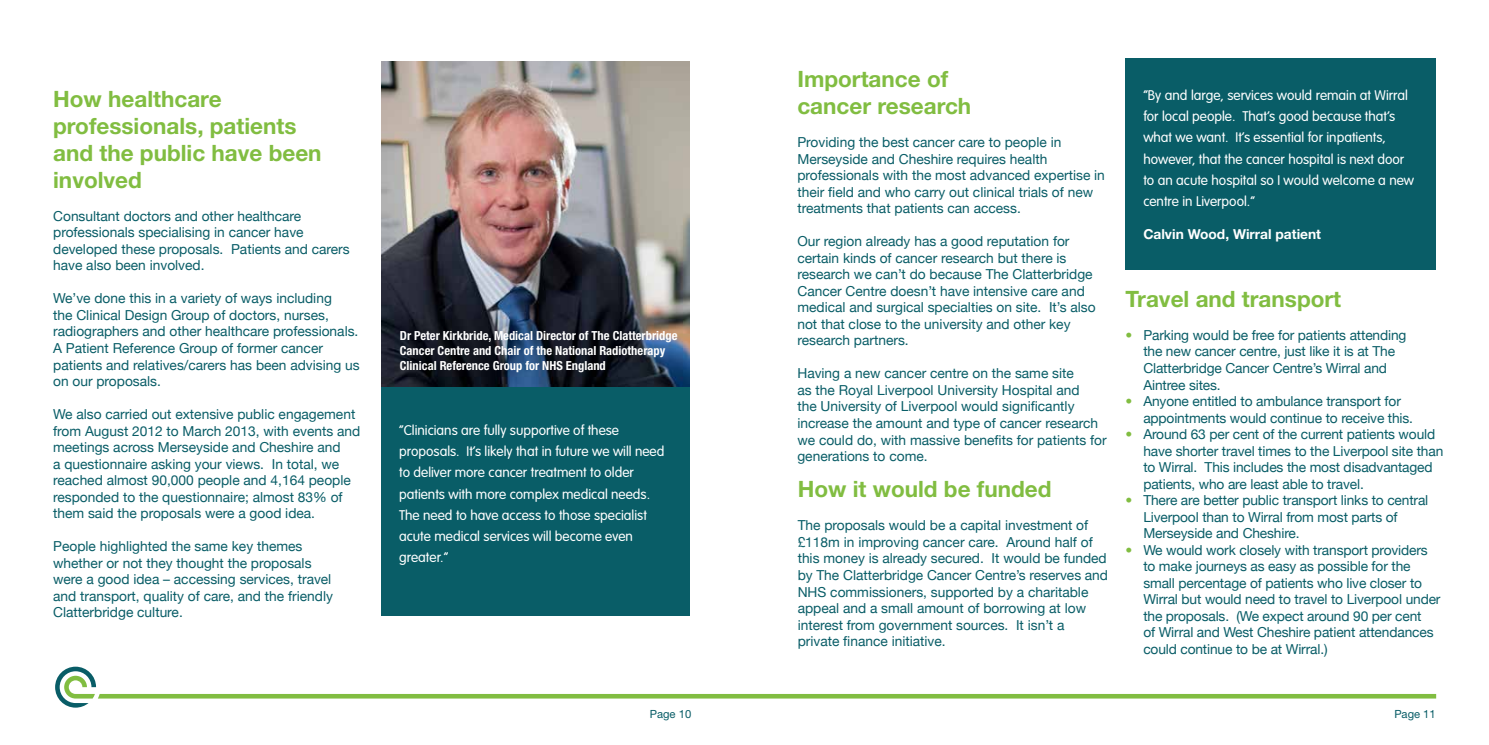
<style>
.page{position:relative;width:1489px;height:745px;background:#fff}
.page>*{position:absolute;margin:0;border:0;box-sizing:border-box;transform-origin:0 0}
.t1{font:700 22.5px/27px "Helvetica Neue";color:#81bd41}
.t2{font:13.75px/16.5px "Helvetica Neue";color:#095d67}
.t3{font:300 13.75px/21.2px "VAG Rounded";color:#fff}
.t4{font:700 13.75px "Helvetica Neue";color:#fff}
.t5{font:700 condensed 12.5px/15px "Helvetica Neue";color:#fff}
.t6{font:11.25px "Helvetica Neue";color:#095d67}
.s1{font-weight:700;color:#81bd41}
</style>
<div class="page">
<svg style="left:55px;top:666px;width:1380px;height:41px"></svg>
<div style="left:1125px;top:58px;width:310px;height:212px;background:#095d67"></div>
<img style="left:381px;top:61px;width:308px;height:326px">
<div style="left:381px;top:387px;width:308px;height:228px;background:#095d67"></div>
<h1 class="t1" style="left:53px;top:85px;width:270px">How healthcare professionals, patients and the public have been involved</h1>
<p class="t2" style="left:53px;top:206px;width:298px">Consultant doctors and other healthcare professionals specialising in cancer have developed these proposals. Patients and carers have also been involved.</p>
<p class="t2" style="left:53px;top:289px;width:308px">We’ve done this in a variety of ways including<br>the Clinical Design Group of doctors, nurses, radiographers and other healthcare professionals.<br>A Patient Reference Group of former cancer patients and relatives/carers has been advising us on our proposals.</p>
<p class="t2" style="left:53px;top:404px;width:308px">We also carried out extensive public engagement from August 2012 to March 2013, with events and meetings across Merseyside and Cheshire and<br>a questionnaire asking your views. In total, we reached almost 90,000 people and 4,164 people responded to the questionnaire; almost 83% of them said the proposals were a good idea.</p>
<p class="t2" style="left:53px;top:536px;width:281px">People highlighted the same key themes whether or not they thought the proposals were a good idea – accessing services, travel and transport, quality of care, and the friendly Clatterbridge culture.</p>
<p class="t5" style="left:400px;top:328px;width:279px">Dr Peter Kirkbride, Medical Director of The Clatterbridge<br>Cancer Centre and Chair of the National Radiotherapy<br>Clinical Reference Group for NHS England</p>
<p class="t3" style="left:399px;top:419px;width:267px">“Clinicians are fully supportive of these proposals. It’s likely that in future we will need to deliver more cancer treatment to older patients with more complex medical needs.<br>The need to have access to those specialist acute medical services will become even greater.”</p>
<h1 class="t1" style="left:797px;top:65px;width:175px">Importance of cancer research</h1>
<p class="t2" style="left:797px;top:133px;width:309px">Providing the best cancer care to people in Merseyside and Cheshire requires health professionals with the most advanced expertise in their field and who carry out clinical trials of new treatments that patients can access.</p>
<p class="t2" style="left:797px;top:232px;width:300px">Our region already has a good reputation for certain kinds of cancer research but there is research we can’t do because The Clatterbridge Cancer Centre doesn’t have intensive care and medical and surgical specialties on site. It’s also not that close to the university and other key research partners.</p>
<p class="t2" style="left:797px;top:364px;width:311px">Having a new cancer centre on the same site<br>as the Royal Liverpool University Hospital and<br>the University of Liverpool would significantly increase the amount and type of cancer research we could do, with massive benefits for patients for generations to come.</p>
<h1 class="t1" style="left:797px;top:475px;width:255px">How it would be funded</h1>
<p class="t2" style="left:797px;top:516px;width:312px">The proposals would be a capital investment of £118m in improving cancer care. Around half of this money is already secured. It would be funded by The Clatterbridge Cancer Centre’s reserves and NHS commissioners, supported by a charitable appeal and a small amount of borrowing at low interest from government sources. It isn’t a private finance initiative.</p>
<p class="t3" style="left:1143px;top:84px;width:272px">“By and large, services would remain at Wirral for local people. That’s good because that’s what we want. It’s essential for inpatients, however, that the cancer hospital is next door to an acute hospital so I would welcome a new centre in Liverpool.”</p>
<p class="t4" style="left:1143px;top:225px;width:179px">Calvin Wood, Wirral patient</p>
<h1 class="t1" style="left:1125px;top:285px;width:217px">Travel and transport</h1>
<p class="t2" style="left:1143px;top:325px;width:265px;text-indent:-18px"><span class="s1">•</span> Parking would be free for patients attending the new cancer centre, just like it is at The Clatterbridge Cancer Centre’s Wirral and Aintree sites.</p>
<p class="t2" style="left:1143px;top:391px;width:271px;text-indent:-18px"><span class="s1">•</span> Anyone entitled to ambulance transport for appointments would continue to receive this.</p>
<p class="t2" style="left:1143px;top:424px;width:301px;text-indent:-18px"><span class="s1">•</span> Around 63 per cent of the current patients would have shorter travel times to the Liverpool site than to Wirral. This includes the most disadvantaged patients, who are least able to travel.</p>
<p class="t2" style="left:1143px;top:490px;width:286px;text-indent:-18px"><span class="s1">•</span> There are better public transport links to central<br>Liverpool than to Wirral from most parts of<br>Merseyside and Cheshire.</p>
<p class="t2" style="left:1143px;top:540px;width:299px;text-indent:-18px"><span class="s1">•</span> We would work closely with transport providers to make journeys as easy as possible for the small percentage of patients who live closer to Wirral but would need to travel to Liverpool under the proposals. (We expect around 90 per cent<br>of Wirral and West Cheshire patient attendances could continue to be at Wirral.)</p>
<p class="t6" style="left:649px;top:707px;width:43px">Page 10</p>
<p class="t6" style="left:1394px;top:707px;width:43px">Page 11</p>
</div>
